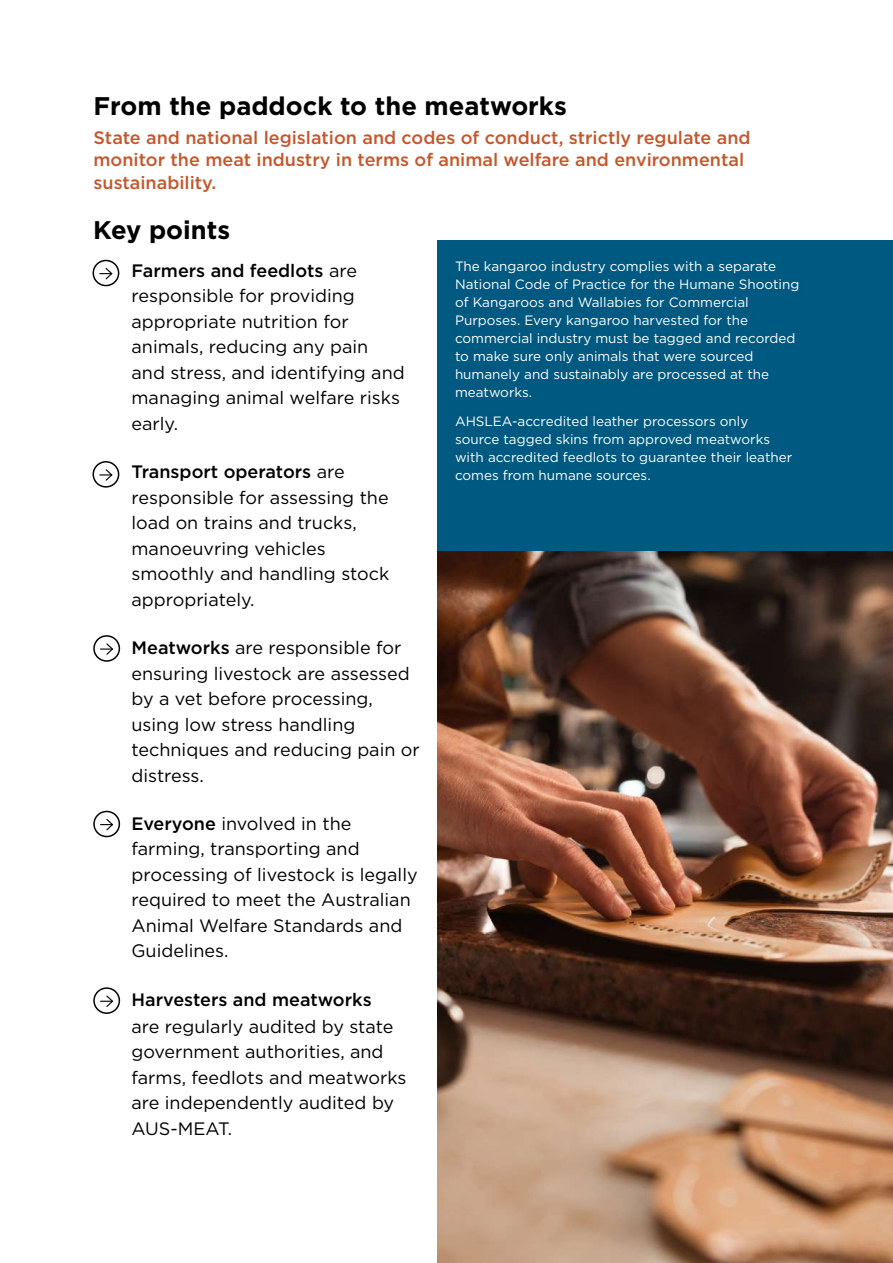
<style>
.page{position:relative;width:893px;height:1263px;background:#fff}
.page>*{position:absolute;margin:0;border:0;box-sizing:border-box;transform-origin:0 0}
.t1{font:700 25.5px "Gotham HTF";color:#000}
.t2{font:18px/25.5px "Gotham HTF";color:#000}
.t3{font:500 18px/22.5px "Gotham HTF";color:#c4572c}
.t4{font:500 18px "Gotham HTF";color:#000}
.t5{font:13.5px/18px "Gotham HTF";color:#fff}
.s1{font-weight:500}
.s2{color:#fff}
</style>
<div class="page">
<div style="left:438px;top:240px;width:455px;height:1023px;background:#005981"></div>
<div style="left:93px;top:260px;width:26px;height:26px;border:2px solid #000;border-radius:50%"></div>
<svg style="left:100px;top:268px;width:13px;height:12px"></svg>
<div style="left:93px;top:461px;width:26px;height:27px;border:2px solid #000;border-radius:50%"></div>
<svg style="left:100px;top:469px;width:13px;height:12px"></svg>
<div style="left:93px;top:635px;width:27px;height:27px;border:2px solid #000;border-radius:50%"></div>
<svg style="left:101px;top:643px;width:13px;height:12px"></svg>
<div style="left:93px;top:811px;width:27px;height:26px;border:2px solid #000;border-radius:50%"></div>
<svg style="left:101px;top:819px;width:13px;height:12px"></svg>
<div style="left:93px;top:987px;width:27px;height:27px;border:2px solid #000;border-radius:50%"></div>
<svg style="left:101px;top:995px;width:13px;height:12px"></svg>
<img style="left:438px;top:551px;width:455px;height:712px">
<h1 class="t1" style="left:94px;top:91px;width:475px">From the paddock to the meatworks</h1>
<p class="t3" style="left:94px;top:126px;width:659px">State and national legislation and codes of conduct, strictly regulate and monitor the meat industry in terms of animal welfare and environmental sustainability.</p>
<h1 class="t1" style="left:93px;top:215px;width:138px">Key points</h1>
<p class="t2" style="left:132px;top:257px;width:275px"><span class="s1">Farmers and feedlots</span> are responsible for providing appropriate nutrition for animals, reducing any pain and stress, and identifying and managing animal welfare risks early.</p>
<p class="t2" style="left:132px;top:459px;width:259px"><span class="s1">Transport operators</span> are responsible for assessing the load on trains and trucks, manoeuvring vehicles smoothly and handling stock appropriately.</p>
<p class="t2" style="left:132px;top:635px;width:290px"><span class="s1">Meatworks</span> are responsible for ensuring livestock are assessed by a vet before processing, using low stress handling techniques and reducing pain or distress.</p>
<p class="t2" style="left:132px;top:810px;width:288px"><span class="s1">Everyone</span> involved in the farming, transporting and processing of livestock is legally required to meet the Australian<br>Animal Welfare Standards and<br>Guidelines.</p>
<p class="t4" style="left:132px;top:989px;width:242px">Harvesters and meatworks</p>
<p class="t2" style="left:132px;top:1013px;width:277px">are regularly audited by state government authorities, and farms, feedlots and meatworks are independently audited by<br>AUS-MEAT. <span class="s2">AUS-MEAT.</span></p>
<p class="t5" style="left:455px;top:257px;width:346px">The kangaroo industry complies with a separate National Code of Practice for the Humane Shooting of Kangaroos and Wallabies for Commercial Purposes. Every kangaroo harvested for the commercial industry must be tagged and recorded to make sure only animals that were sourced humanely and sustainably are processed at the meatworks.</p>
<p class="t5" style="left:455px;top:412px;width:339px">AHSLEA-accredited leather processors only source tagged skins from approved meatworks with accredited feedlots to guarantee their leather comes from humane sources.</p>
</div>
